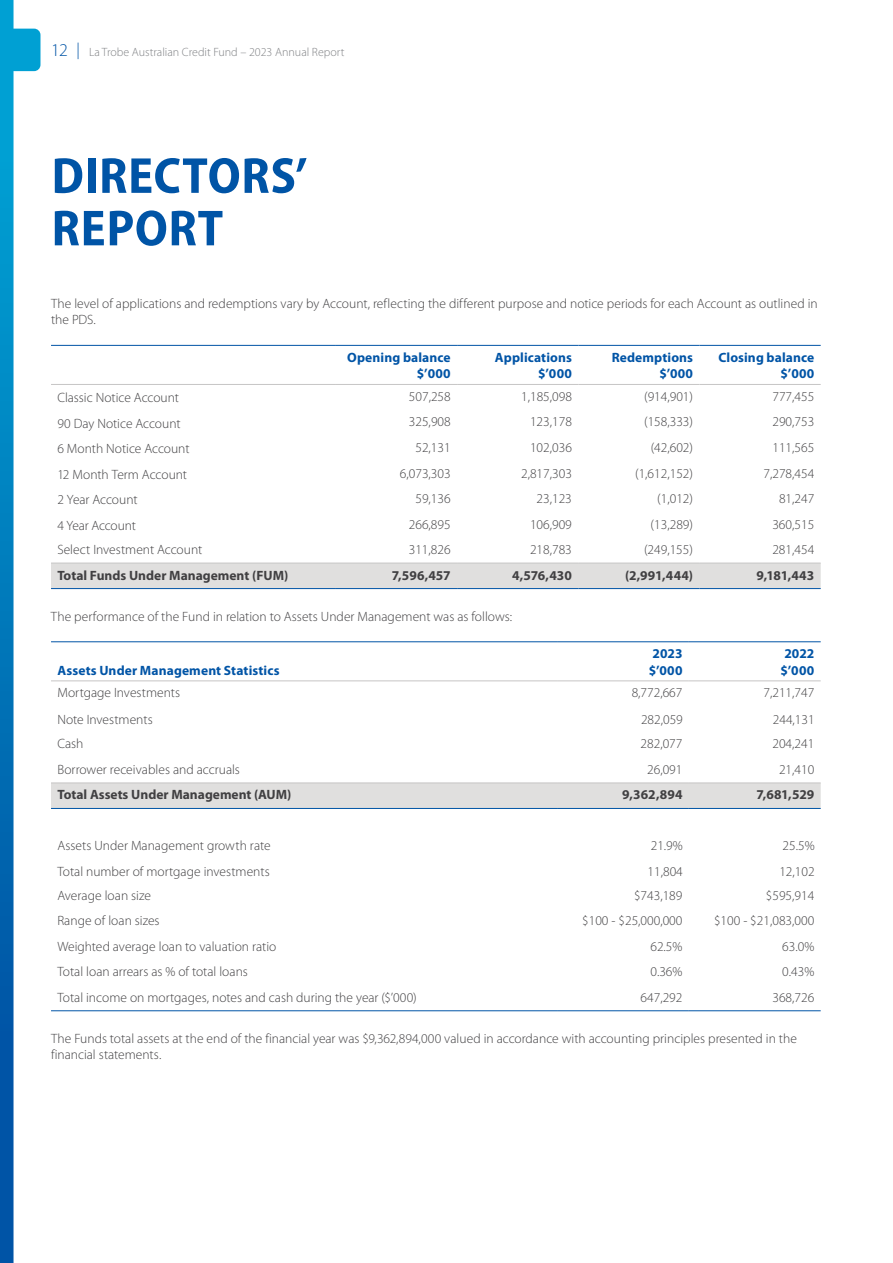
<style>
.page{position:relative;width:893px;height:1263px;background:#fff}
.page>*{position:absolute;margin:0;border:0;box-sizing:border-box;transform-origin:0 0}
.t1{font:700 semi-condensed 51px/52.5px "Myriad Pro";letter-spacing:.015em;color:#0054a6}
.t2{font:300 13.5px/16.5px "Myriad Pro";color:#414042}
.t3{font:700 13.5px/16.2px "Myriad Pro";letter-spacing:.01em;color:#0054a6;text-align:right}
.t4{font:700 13.5px "Myriad Pro";color:#414042}
.t5{font:300 13.5px "Myriad Pro";letter-spacing:-.02em;color:#414042}
.t6{font:300 12px "Myriad Pro";color:#808285}
.s1{font-size:18px;color:#0054a6}
.s2{font-size:16.5px;color:#0054a6}
</style>
<div class="page">
<svg style="left:0;top:0;width:40px;height:1263px"></svg>
<div style="left:51px;top:564px;width:770px;height:24px;background:#e0dfde"></div>
<hr style="left:51px;top:563px;width:285px;height:1px;background:#c6c5c5">
<hr style="left:51px;top:588px;width:285px;height:1px;background:#0054a6">
<hr style="left:336px;top:563px;width:121px;height:1px;background:#c6c5c5">
<hr style="left:457px;top:563px;width:121px;height:1px;background:#c6c5c5">
<hr style="left:578px;top:563px;width:121px;height:1px;background:#c6c5c5">
<hr style="left:699px;top:563px;width:122px;height:1px;background:#c6c5c5">
<hr style="left:336px;top:588px;width:121px;height:1px;background:#0054a6">
<hr style="left:457px;top:588px;width:121px;height:1px;background:#0054a6">
<hr style="left:578px;top:588px;width:121px;height:1px;background:#0054a6">
<hr style="left:699px;top:588px;width:122px;height:1px;background:#0054a6">
<hr style="left:457px;top:384px;width:121px;height:1px;background:#c6c5c5">
<hr style="left:578px;top:384px;width:121px;height:1px;background:#c6c5c5">
<hr style="left:699px;top:384px;width:122px;height:1px;background:#c6c5c5">
<hr style="left:457px;top:345px;width:121px;height:1px;background:#0054a6">
<hr style="left:578px;top:345px;width:121px;height:1px;background:#0054a6">
<hr style="left:699px;top:345px;width:122px;height:1px;background:#0054a6">
<hr style="left:51px;top:345px;width:285px;height:1px;background:#0054a6">
<hr style="left:51px;top:384px;width:285px;height:1px;background:#c6c5c5">
<hr style="left:336px;top:345px;width:121px;height:1px;background:#0054a6">
<hr style="left:336px;top:384px;width:121px;height:1px;background:#c6c5c5">
<svg style="left:51px;top:783px;width:770px;height:25px;background:#dfdedd"></svg>
<hr style="left:557px;top:680px;width:132px;height:1px;background:#c6c5c5">
<hr style="left:689px;top:680px;width:132px;height:1px;background:#c6c5c5">
<hr style="left:51px;top:680px;width:506px;height:1px;background:#c6c5c5">
<hr style="left:51px;top:641px;width:506px;height:1px;background:#0054a6">
<hr style="left:557px;top:641px;width:132px;height:1px;background:#0054a6">
<hr style="left:689px;top:641px;width:132px;height:1px;background:#0054a6">
<hr style="left:51px;top:782px;width:506px;height:1px;background:#c6c5c5">
<hr style="left:51px;top:808px;width:506px;height:1px;background:#0054a6">
<hr style="left:557px;top:782px;width:132px;height:1px;background:#c6c5c5">
<hr style="left:689px;top:782px;width:132px;height:1px;background:#c6c5c5">
<hr style="left:557px;top:808px;width:132px;height:1px;background:#0054a6">
<hr style="left:689px;top:808px;width:132px;height:1px;background:#0054a6">
<hr style="left:51px;top:1010px;width:506px;height:1px;background:#0054a6">
<hr style="left:557px;top:1010px;width:132px;height:1px;background:#0054a6">
<hr style="left:689px;top:1010px;width:132px;height:1px;background:#0054a6">
<p class="t6" style="left:51px;top:45px;width:295px"><span class="s1">12</span> <span class="s2">|</span> La Trobe Australian Credit Fund – 2023 Annual Report</p>
<h1 class="t1" style="left:52px;top:148px;width:257px">DIRECTORS’<br>REPORT</h1>
<p class="t2" style="left:51px;top:295px;width:768px">The level of applications and redemptions vary by Account, reflecting the different purpose and notice periods for each Account as outlined in the PDS.</p>
<p class="t3" style="left:347px;top:349px;width:105px">Opening balance $’000</p>
<p class="t3" style="left:495px;top:349px;width:79px">Applications $’000</p>
<p class="t3" style="left:612px;top:349px;width:83px">Redemptions $’000</p>
<p class="t3" style="left:718px;top:349px;width:97px">Closing balance $’000</p>
<p class="t2" style="left:57px;top:389px;width:123px">Classic Notice Account</p>
<p class="t2" style="left:409px;top:388px;width:43px">507,258</p>
<p class="t2" style="left:521px;top:388px;width:52px">1,185,098</p>
<p class="t2" style="left:644px;top:388px;width:51px">(914,901)</p>
<p class="t2" style="left:772px;top:388px;width:43px">777,455</p>
<p class="t2" style="left:57px;top:415px;width:125px">90 Day Notice Account</p>
<p class="t2" style="left:409px;top:414px;width:43px">325,908</p>
<p class="t2" style="left:530px;top:414px;width:43px">123,178</p>
<p class="t2" style="left:644px;top:414px;width:51px">(158,333)</p>
<p class="t2" style="left:772px;top:414px;width:43px">290,753</p>
<p class="t2" style="left:57px;top:440px;width:134px">6 Month Notice Account</p>
<p class="t2" style="left:415px;top:439px;width:37px">52,131</p>
<p class="t2" style="left:530px;top:439px;width:43px">102,036</p>
<p class="t2" style="left:651px;top:439px;width:44px">(42,602)</p>
<p class="t2" style="left:772px;top:439px;width:43px">111,565</p>
<p class="t2" style="left:57px;top:466px;width:131px">12 Month Term Account</p>
<p class="t2" style="left:400px;top:465px;width:52px">6,073,303</p>
<p class="t2" style="left:521px;top:465px;width:52px">2,817,303</p>
<p class="t2" style="left:635px;top:465px;width:59px">(1,612,152)</p>
<p class="t2" style="left:763px;top:465px;width:52px">7,278,454</p>
<p class="t2" style="left:57px;top:491px;width:82px">2 Year Account</p>
<p class="t2" style="left:415px;top:490px;width:37px">59,136</p>
<p class="t2" style="left:537px;top:490px;width:37px">23,123</p>
<p class="t2" style="left:657px;top:490px;width:37px">(1,012)</p>
<p class="t2" style="left:779px;top:490px;width:37px">81,247</p>
<p class="t5" style="left:57px;top:517px;width:80px">4 Year Account</p>
<p class="t2" style="left:409px;top:516px;width:43px">266,895</p>
<p class="t2" style="left:530px;top:516px;width:43px">106,909</p>
<p class="t2" style="left:651px;top:516px;width:44px">(13,289)</p>
<p class="t2" style="left:772px;top:516px;width:43px">360,515</p>
<p class="t2" style="left:57px;top:541px;width:146px">Select Investment Account</p>
<p class="t2" style="left:409px;top:541px;width:43px">311,826</p>
<p class="t2" style="left:530px;top:541px;width:43px">218,783</p>
<p class="t2" style="left:644px;top:541px;width:51px">(249,155)</p>
<p class="t2" style="left:772px;top:541px;width:43px">281,454</p>
<p class="t4" style="left:57px;top:566px;width:233px">Total Funds Under Management (FUM)</p>
<p class="t4" style="left:392px;top:566px;width:60px">7,596,457</p>
<p class="t4" style="left:512px;top:566px;width:61px">4,576,430</p>
<p class="t4" style="left:625px;top:566px;width:70px">(2,991,444)</p>
<p class="t4" style="left:757px;top:566px;width:59px">9,181,443</p>
<p class="t2" style="left:51px;top:608px;width:463px">The performance of the Fund in relation to Assets Under Management was as follows:</p>
<p class="t3" style="left:57px;top:661px;width:224px">Assets Under Management Statistics</p>
<p class="t3" style="left:649px;top:645px;width:35px;text-align:left">2023 $’000</p>
<p class="t3" style="left:780px;top:645px;width:35px;text-align:left">2022 $’000</p>
<p class="t2" style="left:57px;top:684px;width:124px">Mortgage Investments</p>
<p class="t2" style="left:632px;top:684px;width:52px">8,772,667</p>
<p class="t2" style="left:763px;top:684px;width:52px">7,211,747</p>
<p class="t2" style="left:57px;top:711px;width:97px">Note Investments</p>
<p class="t2" style="left:641px;top:711px;width:43px">282,059</p>
<p class="t2" style="left:773px;top:711px;width:43px">244,131</p>
<p class="t2" style="left:57px;top:735px;width:28px">Cash</p>
<p class="t2" style="left:641px;top:735px;width:43px">282,077</p>
<p class="t2" style="left:772px;top:735px;width:43px">204,241</p>
<p class="t2" style="left:57px;top:761px;width:184px">Borrower receivables and accruals</p>
<p class="t2" style="left:647px;top:761px;width:37px">26,091</p>
<p class="t2" style="left:779px;top:761px;width:37px">21,410</p>
<p class="t4" style="left:57px;top:786px;width:236px">Total Assets Under Management (AUM)</p>
<p class="t4" style="left:622px;top:786px;width:62px">9,362,894</p>
<p class="t4" style="left:756px;top:786px;width:59px">7,681,529</p>
<p class="t2" style="left:57px;top:837px;width:215px">Assets Under Management growth rate</p>
<p class="t2" style="left:651px;top:837px;width:34px">21.9%</p>
<p class="t2" style="left:783px;top:837px;width:34px">25.5%</p>
<p class="t2" style="left:57px;top:863px;width:214px">Total number of mortgage investments</p>
<p class="t2" style="left:648px;top:863px;width:37px">11,804</p>
<p class="t2" style="left:779px;top:863px;width:37px">12,102</p>
<p class="t2" style="left:57px;top:887px;width:95px">Average loan size</p>
<p class="t2" style="left:634px;top:887px;width:50px">$743,189</p>
<p class="t2" style="left:766px;top:887px;width:50px">$595,914</p>
<p class="t2" style="left:57px;top:912px;width:104px">Range of loan sizes</p>
<p class="t2" style="left:582px;top:912px;width:102px">$100 - $25,000,000</p>
<p class="t2" style="left:714px;top:912px;width:102px">$100 - $21,083,000</p>
<p class="t2" style="left:57px;top:938px;width:221px">Weighted average loan to valuation ratio</p>
<p class="t2" style="left:650px;top:938px;width:34px">62.5%</p>
<p class="t2" style="left:782px;top:938px;width:34px">63.0%</p>
<p class="t2" style="left:57px;top:963px;width:192px">Total loan arrears as % of total loans</p>
<p class="t2" style="left:650px;top:963px;width:34px">0.36%</p>
<p class="t2" style="left:782px;top:963px;width:34px">0.43%</p>
<p class="t2" style="left:57px;top:989px;width:361px">Total income on mortgages, notes and cash during the year ($’000)</p>
<p class="t2" style="left:641px;top:989px;width:43px">647,292</p>
<p class="t2" style="left:772px;top:989px;width:43px">368,726</p>
<p class="t2" style="left:51px;top:1030px;width:747px">The Funds total assets at the end of the financial year was $9,362,894,000 valued in accordance with accounting principles presented in the financial statements.</p>
</div>
